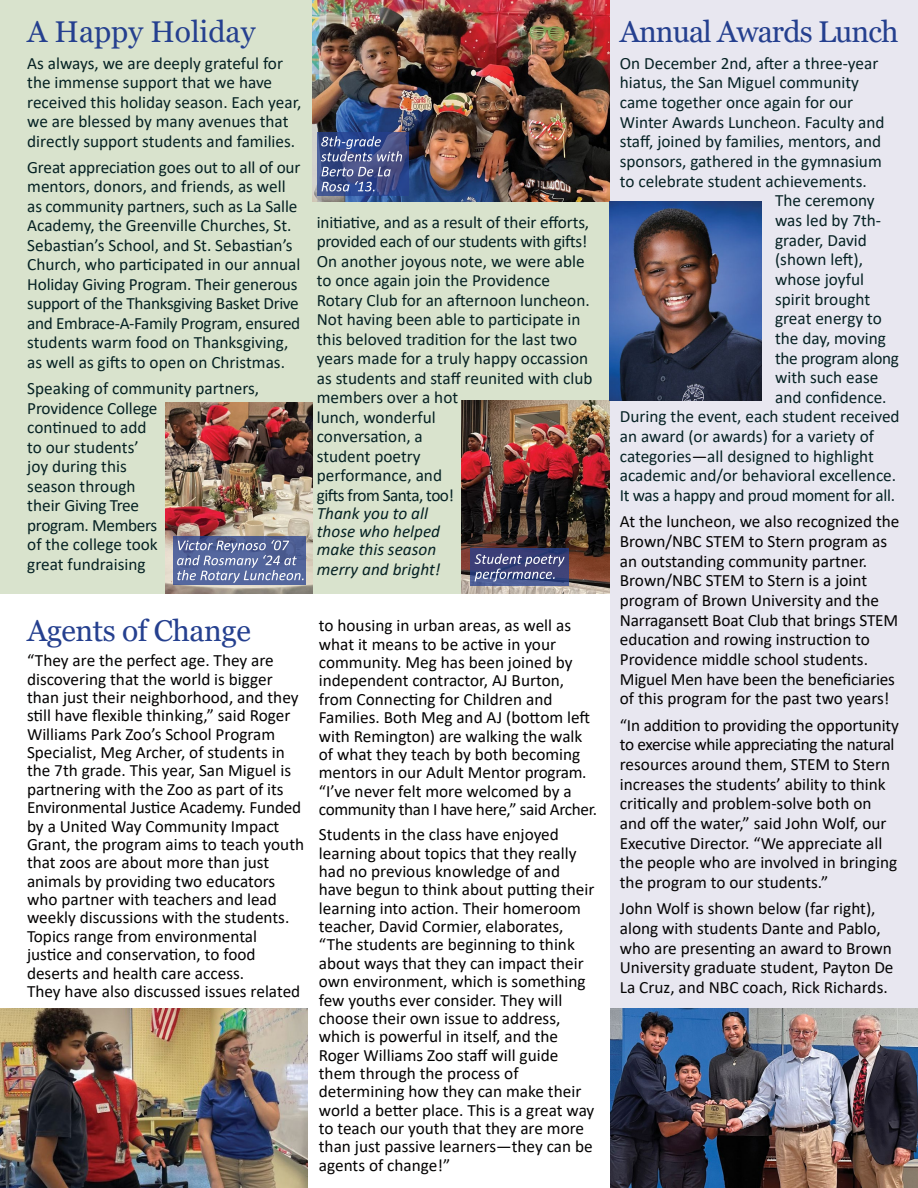
<style>
.page{position:relative;width:918px;height:1188px;background:#fff}
.page>*{position:absolute;margin:0;border:0;box-sizing:border-box;transform-origin:0 0}
.t1{font:30px "Georgia";letter-spacing:-.015em;color:#25408f}
.t2{font:17.25px/18.3px "Calibri";color:#040303}
.t3{font:17.25px/19.5px "Calibri";color:#062224}
.t4{font:italic 17.25px/18px "Calibri";color:#062224}
.t5{font:17.25px "Calibri";letter-spacing:-.02em;color:#062224}
.s1{color:#040303}
</style>
<div class="page">
<div style="left:0;top:0;width:610px;height:593px;background:#d9e3cd"></div>
<img style="left:312px;top:0;width:298px;height:201px">
<div style="left:610px;top:0;width:308px;height:1188px;background:#e8e7f0"></div>
<img style="left:610px;top:1009px;width:308px;height:179px">
<img style="left:0;top:1009px;width:308px;height:179px">
<img style="left:461px;top:401px;width:149px;height:193px">
<img style="left:165px;top:402px;width:147px;height:191px">
<img style="left:610px;top:201px;width:152px;height:200px">
<svg style="left:470px;top:548px;width:98px;height:38px"></svg>
<svg style="left:173px;top:536px;width:132px;height:49px"></svg>
<svg style="left:317px;top:132px;width:91px;height:64px;background:#3a4c8a"></svg>
<svg style="left:322px;top:167px;width:69px;height:24px;background:#5e6a9a"></svg>
<svg style="left:321px;top:136px;width:81px;height:25px;background:#5c6a9d"></svg>
<svg style="left:475px;top:554px;width:90px;height:28px;background:#5e6592"></svg>
<svg style="left:177px;top:540px;width:127px;height:43px;background:#6f7daa"></svg>
<h1 class="t1" style="left:27px;top:14px;width:230px">A Happy Holiday</h1>
<p class="t3" style="left:27px;top:53px;width:276px">As always, we are deeply grateful for the immense support that we have received this holiday season. Each year, we are blessed by many avenues that directly support students and families.</p>
<p class="t3" style="left:27px;top:157px;width:275px">Great appreciation goes out to all of our mentors, donors, and friends, as well as community partners, such as La Salle Academy, the Greenville Churches, St.<br>Sebastian’s School, and St. Sebastian’s Church, who participated in our annual Holiday Giving Program. Their generous support of the Thanksgiving Basket Drive and Embrace-A-Family Program, ensured students warm food on Thanksgiving, as well as gifts to open on Christmas.</p>
<p class="t3" style="left:27px;top:378px;width:233px">Speaking of community partners,<br>Providence College<br>continued to add<br>to our students’<br>joy during this<br>season through<br>their Giving Tree<br>program. Members<br>of the college took<br>great fundraising</p>
<p class="t3" style="left:317px;top:212px;width:277px">initiative, and as a result of their efforts, provided each of our students with gifts!<br>On another joyous note, we were able to once again join the Providence<br>Rotary Club for an afternoon luncheon.<br>Not having been able to participate in this beloved tradition for the last two years made for a truly happy occassion as students and staff reunited with club members over a hot<br>lunch, wonderful<br>conversation, a<br>student poetry<br>performance, and<br>gifts from Santa, too!</p>
<p class="t4" style="left:317px;top:503px;width:125px">Thank you to all those who helped make this season</p>
<p class="t4" style="left:317px;top:559px;width:125px">merry and bright!</p>
<h1 class="t1" style="left:27px;top:613px;width:225px">Agents of Change</h1>
<p class="t2" style="left:27px;top:651px;width:279px">“They are the perfect age. They are discovering that the world is bigger than just their neighborhood, and they still have flexible thinking,” said Roger Williams Park Zoo’s School Program Specialist, Meg Archer, of students in the 7th grade. This year, San Miguel is partnering with the Zoo as part of its Environmental Justice Academy. Funded by a United Way Community Impact Grant, the program aims to teach youth that zoos are about more than just animals by providing two educators who partner with teachers and lead weekly discussions with the students.<br>Topics range from environmental justice and conservation, to food deserts and health care access.<br>They have also discussed issues related</p>
<p class="t2" style="left:319px;top:616px;width:280px">to housing in urban areas, as well as what it means to be active in your community. Meg has been joined by independent contractor, AJ Burton, from Connecting for Children and Families. Both Meg and AJ (bottom left with Remington) are walking the walk of what they teach by both becoming mentors in our Adult Mentor program. “I’ve never felt more welcomed by a community than I have here,” said Archer.</p>
<p class="t2" style="left:319px;top:825px;width:277px">Students in the class have enjoyed learning about topics that they really had no previous knowledge of and have begun to think about putting their learning into action. Their homeroom teacher, David Cormier, elaborates, “The students are beginning to think about ways that they can impact their own environment, which is something few youths ever consider. They will choose their own issue to address, which is powerful in itself, and the Roger Williams Zoo staff will guide them through the process of determining how they can make their world a better place. This is a great way to teach our youth that they are more than just passive learners—they can be agents of change!”</p>
<h1 class="t1" style="left:620px;top:14px;width:280px">Annual Awards Lunch</h1>
<p class="t3" style="left:620px;top:53px;width:260px">On December 2nd, after a three-year</p>
<p class="t3" style="left:620px;top:73px;width:241px">hiatus, the San Miguel community</p>
<p class="t3" style="left:620px;top:92px;width:235px">came together once again for our</p>
<p class="t3" style="left:620px;top:112px;width:266px">Winter Awards Luncheon. Faculty and</p>
<p class="t3" style="left:620px;top:132px;width:263px">staff, joined by families, mentors, and</p>
<p class="t3" style="left:620px;top:151px;width:263px">sponsors, gathered in the gymnasium</p>
<p class="t3" style="left:620px;top:171px;width:248px">to celebrate student achievements.</p>
<p class="t3" style="left:775px;top:190px;width:101px">The ceremony</p>
<p class="t3" style="left:775px;top:210px;width:108px">was led by 7th-</p>
<p class="t3" style="left:775px;top:230px;width:93px">grader, David</p>
<p class="t3" style="left:775px;top:249px;width:89px">(shown left),</p>
<p class="t3" style="left:775px;top:269px;width:91px">whose joyful</p>
<p class="t3" style="left:775px;top:289px;width:97px">spirit brought</p>
<p class="t3" style="left:775px;top:308px;width:108px">great energy to</p>
<p class="t3" style="left:775px;top:328px;width:112px">the day, moving</p>
<p class="t5" style="left:775px;top:346px;width:125px">the program along</p>
<p class="t3" style="left:775px;top:367px;width:105px">with such ease</p>
<p class="t3" style="left:775px;top:387px;width:113px">and confidence.</p>
<p class="t3" style="left:620px;top:407px;width:281px">During the event, each student received</p>
<p class="t3" style="left:620px;top:426px;width:256px">an award (or awards) for a variety of</p>
<p class="t3" style="left:620px;top:446px;width:256px">categories<span class="s1">—</span>all designed to highlight</p>
<p class="t3" style="left:620px;top:466px;width:278px">academic and/or behavioral excellence.</p>
<p class="t5" style="left:620px;top:483px;width:277px">It was a happy and proud moment for all.</p>
<p class="t2" style="left:620px;top:511px;width:281px;line-height:19.6px">At the luncheon, we also recognized the Brown/NBC STEM to Stern program as an outstanding community partner.<br>Brown/NBC STEM to Stern is a joint program of Brown University and the Narragansett Boat Club that brings STEM education and rowing instruction to Providence middle school students.<br>Miguel Men have been the beneficiaries of this program for the past two years!</p>
<p class="t2" style="left:620px;top:715px;width:281px;line-height:19.6px">“In addition to providing the opportunity to exercise while appreciating the natural resources around them, STEM to Stern increases the students’ ability to think critically and problem-solve both on and off the water,” said John Wolf, our Executive Director. “We appreciate all the people who are involved in bringing the program to our students.”</p>
<p class="t2" style="left:620px;top:898px;width:275px;line-height:19.6px">John Wolf is shown below (far right), along with students Dante and Pablo, who are presenting an award to Brown University graduate student, Payton De La Cruz, and NBC coach, Rick Richards.</p>
</div>
